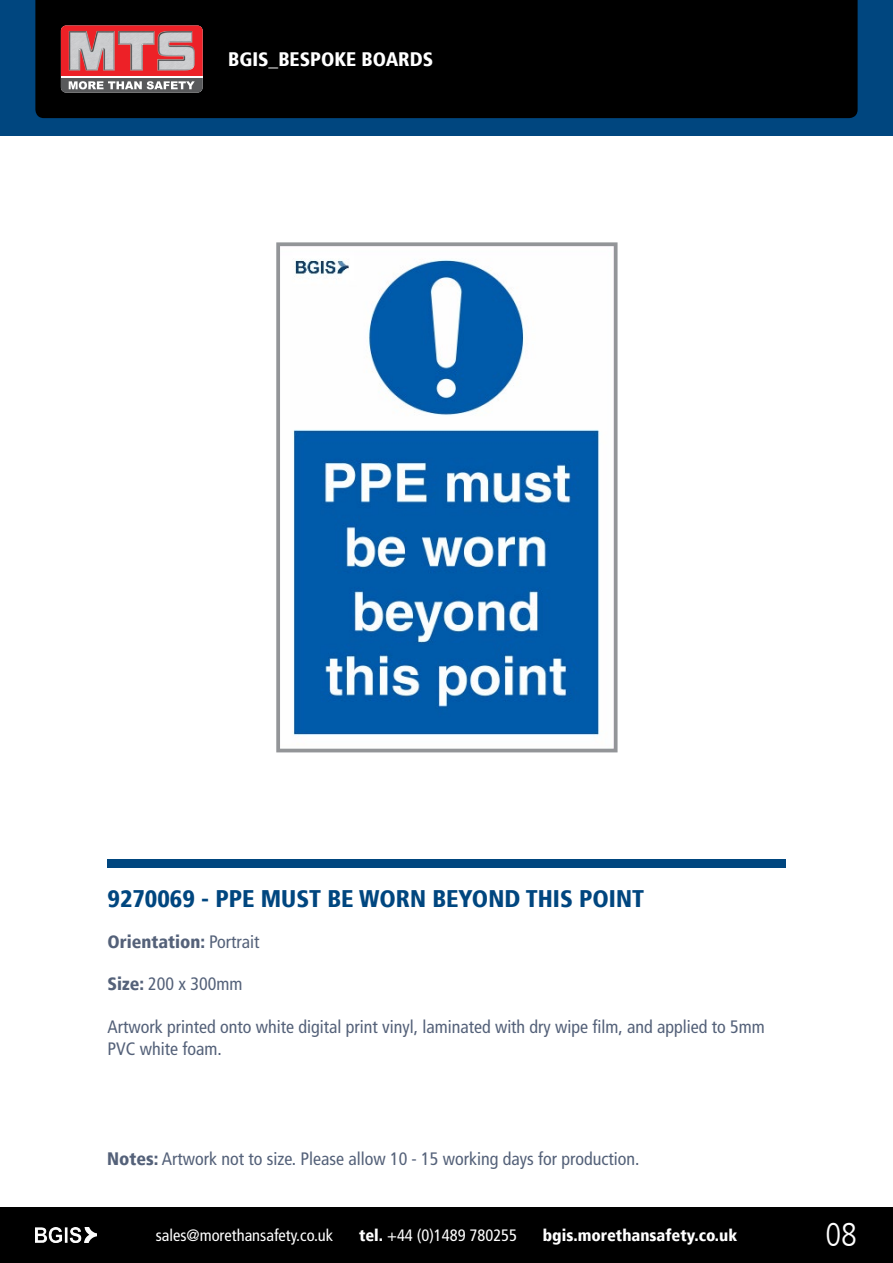
<style>
.page{position:relative;width:893px;height:1263px;background:#fff}
.page>*{position:absolute;margin:0;border:0;box-sizing:border-box;transform-origin:0 0}
.t1{font:300 condensed 33px "Frutiger LT";color:#fff}
.t2{font:900 condensed 24px "Frutiger";color:#00467f}
.t3{font:900 condensed 19.5px "Frutiger";color:#fff}
.t4{font:condensed 18px/21.6px "Frutiger LT";color:#546179}
.t5{font:900 condensed 18px "Frutiger LT";color:#546179}
.t6{font:condensed 16.5px "Frutiger LT";color:#fff}
.t7{font:900 condensed 16.5px "Frutiger";color:#fff}
.s1{font-weight:400}
.s2{font-weight:900}
.s3{font-family:"Frutiger";font-weight:900}
</style>
<div class="page">
<div style="left:0;top:0;width:893px;height:136px;background:#00467f"></div>
<div style="left:35px;top:0;width:823px;height:118px;background:#000"></div>
<svg style="left:61px;top:26px;width:142px;height:67px;background:#b95255"></svg>
<img style="left:118px;top:31px;width:37px;height:40px">
<img style="left:157px;top:31px;width:38px;height:40px">
<img style="left:69px;top:31px;width:46px;height:40px">
<hr style="left:61px;top:76px;width:142px;height:2px;background:#fff">
<div style="left:0;top:1208px;width:893px;height:55px;background:#000"></div>
<img style="left:36px;top:1228px;width:61px;height:15px">
<img style="left:293px;top:259px;width:307px;height:478px">
<div style="left:276px;top:242px;width:341px;height:510px;border:4px solid #939598"></div>
<div style="left:108px;top:859px;width:678px;height:9px;background:#00467f"></div>
<p class="t3" style="left:228px;top:48px;width:207px">BGIS_BESPOKE BOARDS</p>
<h2 class="t2" style="left:108px;top:884px;width:538px">9270069 - PPE MUST BE WORN BEYOND THIS POINT</h2>
<p class="t5" style="left:108px;top:931px;width:154px">Orientation: <span class="s1">Portrait</span></p>
<p class="t4" style="left:108px;top:973px;width:136px"><span class="s2">Size:</span> 200 x 300mm</p>
<p class="t4" style="left:108px;top:1016px;width:659px">Artwork printed onto white digital print vinyl, laminated with dry wipe film, and applied to 5mm<br>PVC white foam.</p>
<p class="t4" style="left:107px;top:1148px;width:534px"><span class="s2">Notes:</span> Artwork not to size. Please allow 10 - 15 working days for production.</p>
<p class="t6" style="left:156px;top:1226px;width:179px">sales@morethansafety.co.uk</p>
<p class="t6" style="left:359px;top:1226px;width:160px"><span class="s3">tel.</span> +44 (0)1489 780255</p>
<p class="t7" style="left:543px;top:1225px;width:196px">bgis.morethansafety.co.uk</p>
<h1 class="t1" style="left:825px;top:1216px;width:33px">08</h1>
</div>
